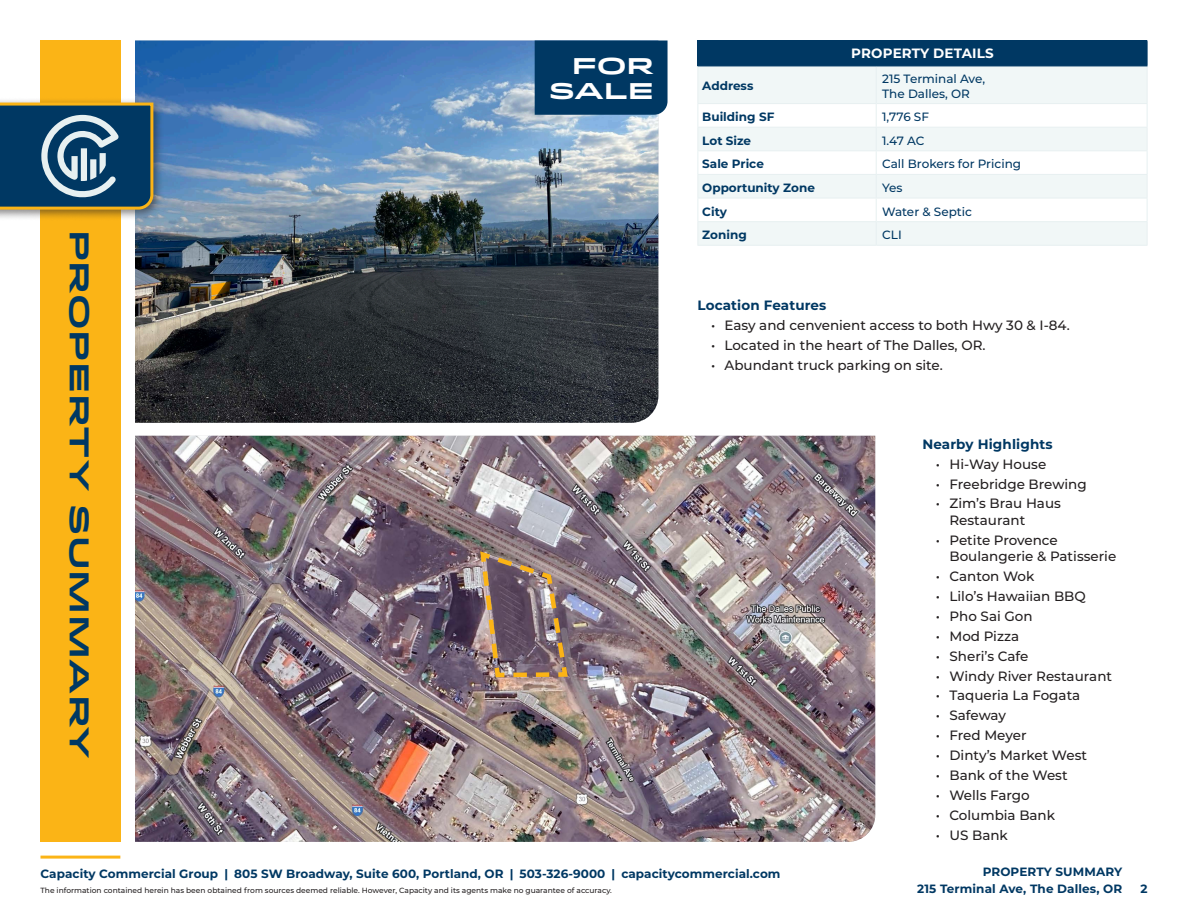
<style>
.page{position:relative;width:1188px;height:918px;background:#fff}
.page>*{position:absolute;margin:0;border:0;box-sizing:border-box;transform-origin:0 0}
.Heading__Blue{font:700 27px "Idlewild";letter-spacing:.025em;color:#003863}
.Callout_Text{font:700 22.65px "Idlewild";color:#fff}
.t1{font:500 13.5px/16.5px "Montserrat";color:#231f20}
.Heading_3{font:700 13.5px "Montserrat";letter-spacing:.01em;color:#003863}
.Table_Title{font:700 13.5px "Montserrat";letter-spacing:.01em;color:#fff}
.Heading_3-2{font:700 12px "Montserrat";letter-spacing:.005em;color:#003863}
.Table_Body{font:500 12px "Montserrat";color:#003863}
.Table_Column_Row_Title{font:700 12px "Montserrat";color:#003863}
.t2{font:500 7.5px "Montserrat";color:#231f20}
</style>
<div class="page">
<div style="left:40px;top:40px;width:81px;height:802px;background:#fbb416"></div>
<img style="left:135px;top:40px;width:523px;height:383px">
<img style="left:135px;top:436px;width:740px;height:406px">
<div style="left:698px;top:41px;width:449px;height:25px;background:#003863"></div>
<div style="left:698px;top:67px;width:449px;height:178px;background:#f1f7f7"></div>
<svg style="left:698px;top:104px;width:449px;height:117px"></svg>
<hr style="left:697px;top:66px;width:1px;height:37px;background:#e7f0f1">
<hr style="left:876px;top:66px;width:1px;height:37px;background:#e7f0f1">
<hr style="left:697px;top:127px;width:180px;height:1px;background:#e7f0f1">
<hr style="left:697px;top:150px;width:180px;height:1px;background:#e7f0f1">
<hr style="left:697px;top:174px;width:180px;height:1px;background:#e7f0f1">
<hr style="left:697px;top:198px;width:180px;height:1px;background:#e7f0f1">
<hr style="left:697px;top:221px;width:180px;height:1px;background:#e7f0f1">
<svg style="left:697px;top:104px;width:1px;height:141px"></svg>
<hr style="left:697px;top:245px;width:180px;height:1px;background:#e7f0f1">
<hr style="left:1147px;top:66px;width:1px;height:37px;background:#e7f0f1">
<hr style="left:877px;top:103px;width:271px;height:1px;background:#e7f0f1">
<hr style="left:877px;top:127px;width:271px;height:1px;background:#e7f0f1">
<hr style="left:877px;top:150px;width:271px;height:1px;background:#e7f0f1">
<hr style="left:877px;top:174px;width:271px;height:1px;background:#e7f0f1">
<hr style="left:877px;top:198px;width:271px;height:1px;background:#e7f0f1">
<hr style="left:877px;top:221px;width:271px;height:1px;background:#e7f0f1">
<svg style="left:1147px;top:104px;width:1px;height:141px"></svg>
<hr style="left:877px;top:245px;width:271px;height:1px;background:#e7f0f1">
<hr style="left:697px;top:103px;width:180px;height:1px;background:#e7f0f1">
<svg style="left:876px;top:104px;width:1px;height:141px"></svg>
<hr style="left:698px;top:40px;width:178px;height:1px;background:#003863">
<hr style="left:876px;top:40px;width:272px;height:1px;background:#003863">
<hr style="left:698px;top:66px;width:178px;height:1px;background:#003863">
<svg style="left:1147px;top:41px;width:1px;height:25px"></svg>
<hr style="left:876px;top:66px;width:272px;height:1px;background:#003863">
<div style="left:535px;top:40px;width:133px;height:75px;background:#003863"></div>
<img style="left:478px;top:548px;width:92px;height:132px">
<hr style="left:40px;top:856px;width:80px;height:3px;background:#fbb416">
<div style="left:0;top:97px;width:164px;height:124px;background:#231f20;opacity:.55"></div>
<svg style="left:0;top:101px;width:155px;height:110px;background:#375d71"></svg>
<p class="Heading__Blue" style="left:100px;top:230px;width:531px;rotate:90deg">PROPERTY SUMMARY</p>
<p class="Callout_Text" style="left:572px;top:49px;width:84px">FOR</p>
<p class="Callout_Text" style="left:549px;top:74px;width:107px">SALE</p>
<p class="Table_Column_Row_Title" style="left:702px;top:77px;width:53px">Address</p>
<p class="Table_Title" style="left:851px;top:44px;width:144px">PROPERTY DETAILS</p>
<p class="Table_Body" style="left:882px;top:71px;width:105px">215 Terminal Ave,</p>
<p class="Table_Body" style="left:882px;top:85px;width:89px">The Dalles, OR</p>
<p class="Table_Column_Row_Title" style="left:702px;top:108px;width:74px">Building SF</p>
<p class="Table_Body" style="left:882px;top:109px;width:48px">1,776 SF</p>
<p class="Table_Column_Row_Title" style="left:702px;top:132px;width:50px">Lot Size</p>
<p class="Table_Body" style="left:882px;top:132px;width:44px">1.47 AC</p>
<p class="Table_Column_Row_Title" style="left:702px;top:156px;width:63px">Sale Price</p>
<p class="Table_Body" style="left:882px;top:156px;width:140px">Call Brokers for Pricing</p>
<p class="Table_Column_Row_Title" style="left:702px;top:179px;width:114px">Opportunity Zone</p>
<p class="Table_Body" style="left:882px;top:179px;width:22px">Yes</p>
<p class="Table_Column_Row_Title" style="left:702px;top:203px;width:26px">City</p>
<p class="Table_Body" style="left:882px;top:203px;width:91px">Water &amp; Septic</p>
<p class="Table_Column_Row_Title" style="left:702px;top:226px;width:46px">Zoning</p>
<p class="Table_Body" style="left:882px;top:227px;width:21px">CLI</p>
<p class="Heading_3" style="left:698px;top:296px;width:130px">Location Features</p>
<p class="t1" style="left:711px;top:317px;width:360px">• Easy and cenvenient access to both Hwy 30 &amp; I-84.</p>
<p class="t1" style="left:711px;top:337px;width:276px">• Located in the heart of The Dalles, OR.</p>
<p class="t1" style="left:711px;top:357px;width:233px">• Abundant truck parking on site.</p>
<p class="Heading_3" style="left:922px;top:434px;width:132px">Nearby Highlights</p>
<p class="t1" style="left:936px;top:455px;width:112px">• Hi-Way House</p>
<p class="t1" style="left:936px;top:475px;width:152px">• Freebridge Brewing</p>
<p class="t1" style="left:949px;top:495px;width:113px;text-indent:-14px">• Zim’s Brau Haus<br>Restaurant</p>
<p class="t1" style="left:949px;top:531px;width:168px;text-indent:-14px">• Petite Provence<br>Boulangerie &amp; Patisserie</p>
<p class="t1" style="left:936px;top:568px;width:100px">• Canton Wok</p>
<p class="t1" style="left:936px;top:587px;width:151px">• Lilo’s Hawaiian BBQ</p>
<p class="t1" style="left:936px;top:607px;width:98px">• Pho Sai Gon</p>
<p class="t1" style="left:936px;top:627px;width:85px">• Mod Pizza</p>
<p class="t1" style="left:936px;top:647px;width:94px">• Sheri’s Cafe</p>
<p class="t1" style="left:936px;top:667px;width:178px">• Windy River Restaurant</p>
<p class="t1" style="left:936px;top:687px;width:146px">• Taqueria La Fogata</p>
<p class="t1" style="left:936px;top:707px;width:72px">• Safeway</p>
<p class="t1" style="left:936px;top:727px;width:92px">• Fred Meyer</p>
<p class="t1" style="left:936px;top:746px;width:153px">• Dinty’s Market West</p>
<p class="t1" style="left:936px;top:766px;width:133px">• Bank of the West</p>
<p class="t1" style="left:936px;top:786px;width:95px">• Wells Fargo</p>
<p class="t1" style="left:936px;top:806px;width:121px">• Columbia Bank</p>
<p class="t1" style="left:936px;top:826px;width:73px">• US Bank</p>
<p class="Heading_3-2" style="left:40px;top:865px;width:742px">Capacity Commercial Group | 805 SW Broadway, Suite 600, Portland, OR | 503-326-9000 | capacitycommercial.com</p>
<p class="Heading_3-2" style="left:983px;top:863px;width:141px">PROPERTY SUMMARY</p>
<p class="t2" style="left:40px;top:885px;width:573px">The information contained herein has been obtained from sources deemed reliable. However, Capacity and its agents make no guarantee of accuracy.</p>
<p class="Heading_3-2" style="left:917px;top:880px;width:207px">215 Terminal Ave, The Dalles, OR</p>
<p class="Heading_3-2" style="left:1140px;top:880px;width:9px">2</p>
</div>
